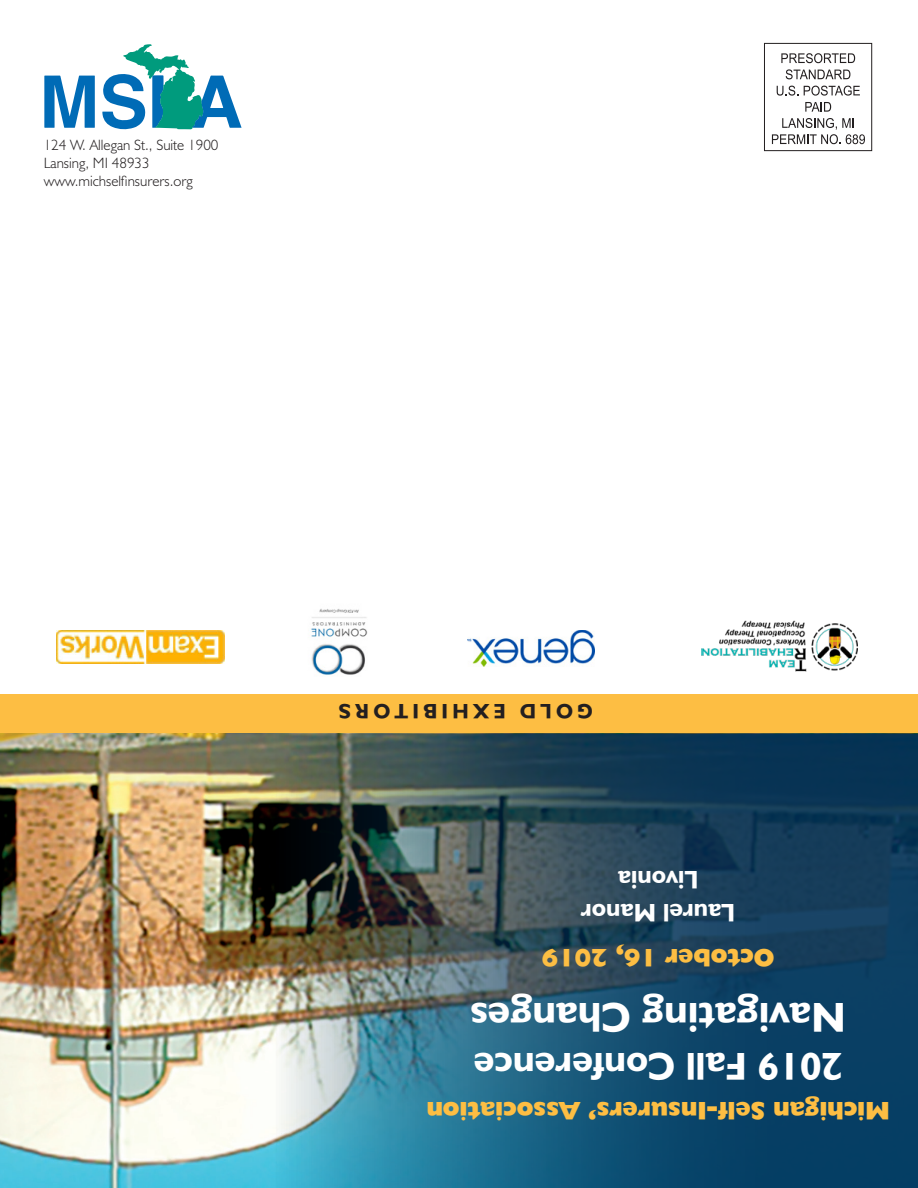
<style>
.page{position:relative;width:918px;height:1188px;background:#fff}
.page>*{position:absolute;margin:0;border:0;box-sizing:border-box;transform-origin:0 0}
.t1{font:700 42px "Humanist 521 BT";color:#fff}
.t2{font:700 39px "Humanist 521 BT";color:#fff}
.t3{font:800 25.5px "Humanist 521 BT";color:#fdbe43}
.t4{font:700 25.5px/33px "Humanist 521 BT";color:#fff;text-align:center}
.t5{font:700 21px "Humanist 521 BT";letter-spacing:.2em;color:#231f20}
.t6{font:300 15px/18px "Humanist 521 BT";color:#231f20}
</style>
<div class="page">
<div style="left:0;top:694px;width:918px;height:42px;background:#fdbe43"></div>
<img style="left:0;top:734px;width:276px;height:454px">
<img style="left:276px;top:734px;width:642px;height:454px">
<svg style="left:44px;top:76px;width:51px;height:52px"></svg>
<svg style="left:102px;top:44px;width:140px;height:86px"></svg>
<div style="left:764px;top:43px;width:108px;height:108px;border:1px solid #231f20"></div>
<svg style="left:781px;top:53px;width:74px;height:10px"></svg>
<svg style="left:786px;top:69px;width:64px;height:10px"></svg>
<svg style="left:777px;top:86px;width:21px;height:10px"></svg>
<svg style="left:804px;top:86px;width:56px;height:10px"></svg>
<svg style="left:805px;top:102px;width:26px;height:10px"></svg>
<svg style="left:772px;top:118px;width:93px;height:26px"></svg>
<img style="left:311px;top:608px;width:57px;height:67px">
<img style="left:56px;top:630px;width:169px;height:34px">
<img style="left:702px;top:620px;width:156px;height:52px">
<img style="left:467px;top:630px;width:127px;height:37px">
<p class="t6" style="left:44px;top:136px;width:176px">124 W. Allegan St., Suite 1900<br>Lansing, MI 48933 www.michselfinsurers.org</p>
<h3 class="t5" style="left:593px;top:725px;width:256px;rotate:-180deg">GOLD EXHIBITORS</h3>
<h3 class="t4" style="left:735px;top:930px;width:156px;rotate:-180deg">Laurel Manor<br>Livonia</h3>
<h3 class="t3" style="left:775px;top:974px;width:234px;rotate:-180deg">October 16, 2019</h3>
<h1 class="t1" style="left:846px;top:1044px;width:377px;rotate:-180deg">Navigating Changes</h1>
<h2 class="t2" style="left:843px;top:1090px;width:370px;rotate:-180deg">2019 Fall Conference</h2>
<h3 class="t3" style="left:890px;top:1127px;width:465px;rotate:-180deg">Michigan Self-Insurers’ Association</h3>
</div>
